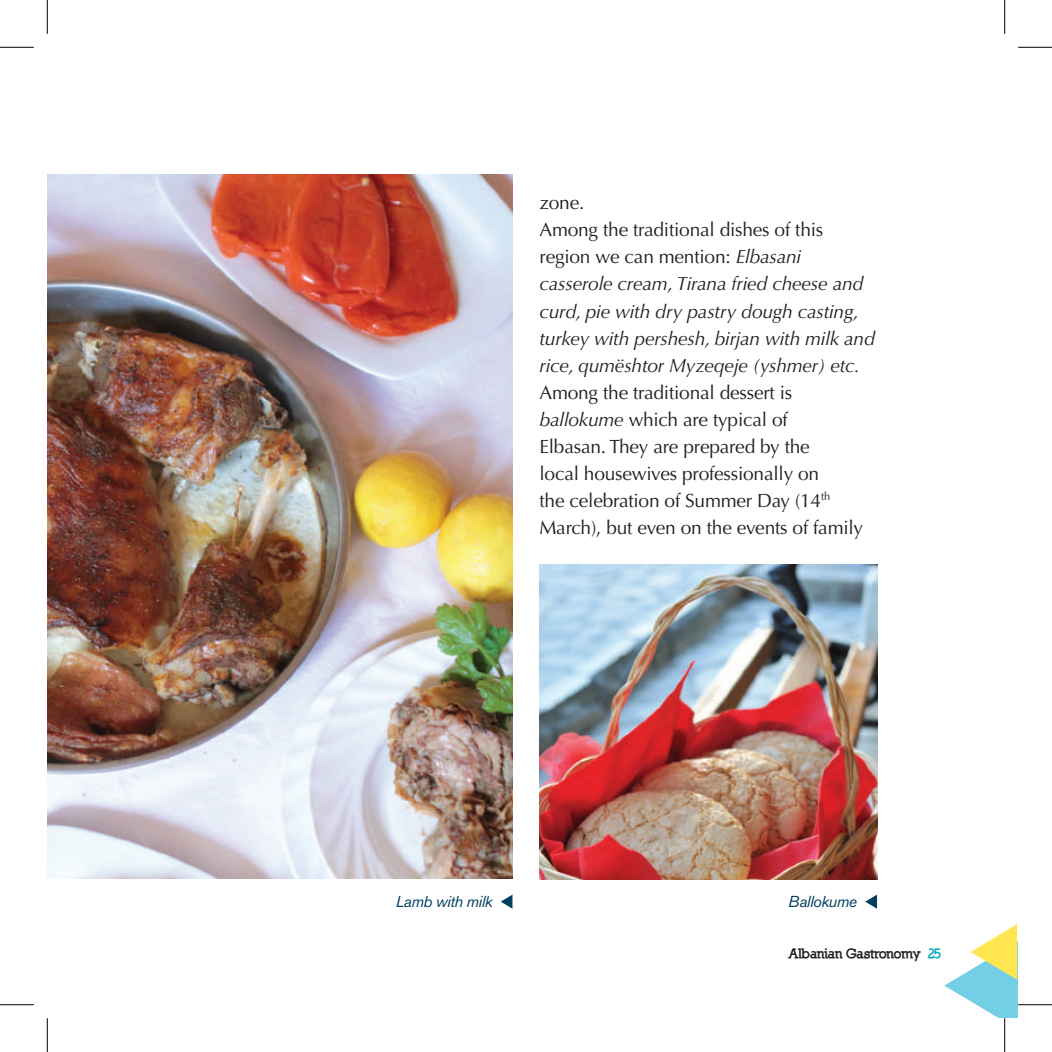
<style>
.page{position:relative;width:1052px;height:1052px;background:#fff}
.page>*{position:absolute;margin:0;border:0;box-sizing:border-box;transform-origin:0 0}
.t1{font:italic 19.12px/27px "Optima LT Std";letter-spacing:-.01em;color:#231f20}
.t2{font:19.12px/27px "Optima LT Std";letter-spacing:-.01em;color:#231f20}
.t3{font:italic 15.75px "Akzidenz Grotesk Std";letter-spacing:-.025em;color:#003f61}
.t4{font:900 13.5px "Nilland";letter-spacing:-.025em;color:#231f20}
.s1{font-style:normal}
.s2{font-style:italic}
.s3{color:#00a8b9}
</style>
<div class="page">
<svg style="left:944px;top:924px;width:73px;height:93px"></svg>
<img style="left:47px;top:175px;width:465px;height:703px">
<img style="left:539px;top:565px;width:337px;height:313px">
<svg style="left:500px;top:895px;width:12px;height:13px"></svg>
<svg style="left:865px;top:895px;width:11px;height:13px"></svg>
<hr style="left:0;top:47px;width:34px;height:1px;background:#000">
<hr style="left:1017px;top:47px;width:34px;height:1px;background:#000">
<hr style="left:0;top:1004px;width:34px;height:1px;background:#000">
<hr style="left:1017px;top:1004px;width:34px;height:1px;background:#000">
<hr style="left:47px;top:0;width:1px;height:34px;background:#000">
<hr style="left:47px;top:1017px;width:1px;height:34px;background:#000">
<hr style="left:1004px;top:0;width:1px;height:34px;background:#000">
<hr style="left:1004px;top:1017px;width:1px;height:34px;background:#000">
<p class="t1" style="left:539px;top:189px;width:337px"><span class="s1">zone.<br>Among the traditional dishes of this region we can mention:</span> Elbasani casserole cream, Tirana fried cheese and curd, pie with dry pastry dough casting, turkey with pershesh, birjan with milk and rice, qumështor Myzeqeje (yshmer) etc.</p>
<p class="t2" style="left:539px;top:379px;width:325px">Among the traditional dessert is <span class="s2">ballokume</span> which are typical of<br>Elbasan. They are prepared by the<br>local housewives professionally on<br>the celebration of Summer Day (14<sup>th </sup>March), but even on the events of family</p>
<p class="t3" style="left:396px;top:891px;width:98px">Lamb with milk</p>
<p class="t3" style="left:788px;top:891px;width:70px">Ballokume</p>
<p class="t4" style="left:788px;top:945px;width:154px">Albanian Gastronomy <span class="s3">25</span></p>
</div>
